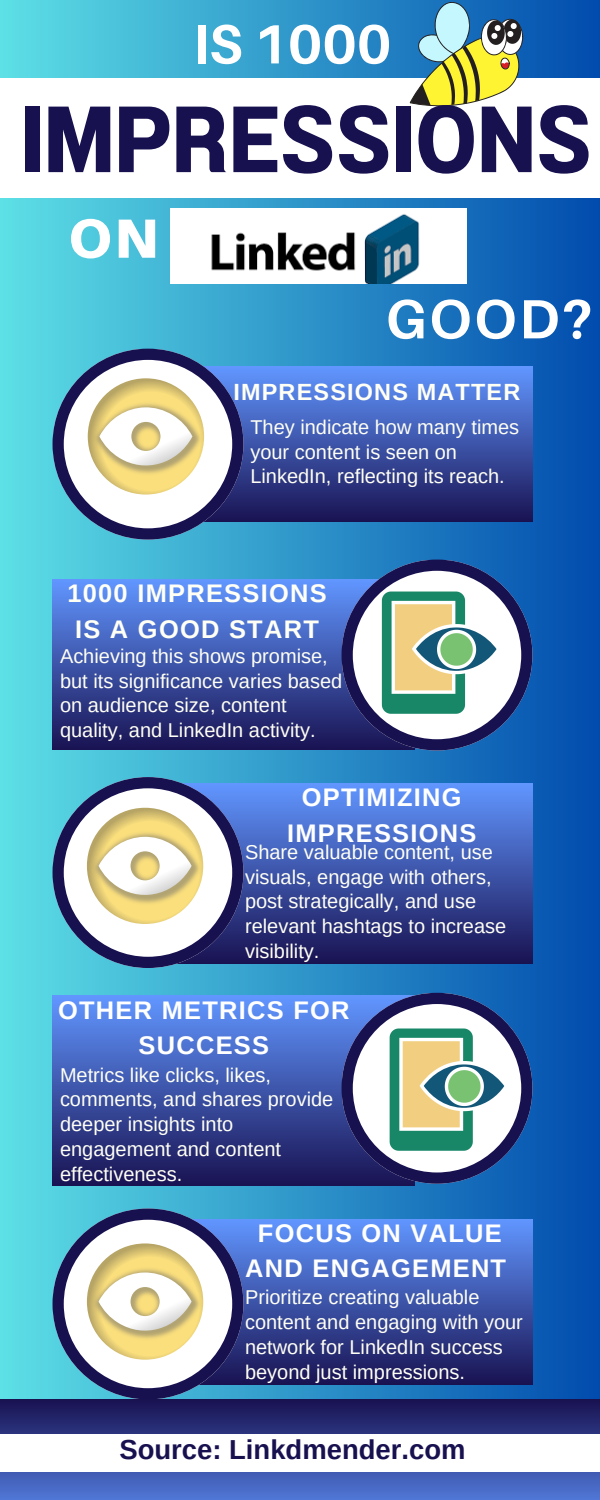
<style>
.page{position:relative;width:600px;height:1500px;background:#fff}
.page>*{position:absolute;margin:0;border:0;box-sizing:border-box;transform-origin:0 0}
.t1{font:93.6px "Anantason Bold Wd 75";letter-spacing:.01em;color:#181150}
.t2{font:700 55.3px "Aileron";color:#fff}
.t3{font:900 55.3px "Aileron";color:#fff}
.t4{font:700 27.5px "Arimo";color:#181150}
.t5{font:700 25.4px/35.2px "Arimo";letter-spacing:.05em;color:#fff;text-align:center}
.t6{font:700 25.4px/35.2px "Arimo";letter-spacing:.05em;color:#fffff4;text-align:center}
.t7{font:700 23.4px "Arimo";letter-spacing:.05em;color:#fffff4}
.t8{font:20px/24.8px "Arimo";color:#fffff4}
</style>
<div class="page">
<div style="left:0;top:0;width:600px;height:1500px;background:linear-gradient(to right,#5fe0e6,#034cae)"></div>
<div style="left:171px;top:367px;width:362px;height:155px;background:linear-gradient(to bottom,#6196ff,#191252)"></div>
<svg style="left:53px;top:349px;width:190px;height:191px"></svg>
<div style="left:0;top:79px;width:600px;height:119px;background:#fff"></div>
<div style="left:53px;top:579px;width:361px;height:171px;background:linear-gradient(to bottom,#6196ff,#191352)"></div>
<svg style="left:342px;top:560px;width:191px;height:191px"></svg>
<div style="left:171px;top:784px;width:362px;height:179px;background:linear-gradient(to bottom,#6196ff,#191352)"></div>
<svg style="left:53px;top:777px;width:190px;height:191px"></svg>
<div style="left:53px;top:996px;width:361px;height:190px;background:linear-gradient(to bottom,#6196ff,#191353)"></div>
<svg style="left:342px;top:993px;width:191px;height:191px"></svg>
<div style="left:171px;top:1219px;width:361px;height:165px;background:linear-gradient(to bottom,#6196ff,#191352)"></div>
<svg style="left:53px;top:1208px;width:190px;height:191px"></svg>
<svg style="left:0;top:1399px;width:600px;height:101px"></svg>
<div style="left:0;top:1435px;width:600px;height:37px;background:#fff"></div>
<svg style="left:382px;top:592px;width:115px;height:122px"></svg>
<svg style="left:390px;top:1029px;width:114px;height:122px"></svg>
<svg style="left:88px;top:378px;width:116px;height:117px"></svg>
<img style="left:92px;top:399px;width:113px;height:79px">
<svg style="left:99px;top:407px;width:93px;height:67px"></svg>
<svg style="left:87px;top:808px;width:116px;height:116px"></svg>
<img style="left:91px;top:829px;width:113px;height:78px">
<svg style="left:99px;top:837px;width:93px;height:66px"></svg>
<svg style="left:87px;top:1243px;width:116px;height:117px"></svg>
<img style="left:91px;top:1264px;width:113px;height:79px">
<svg style="left:99px;top:1272px;width:93px;height:67px"></svg>
<img style="left:171px;top:209px;width:295px;height:74px">
<svg style="left:402px;top:0;width:124px;height:107px"></svg>
<p class="t2" style="left:193px;top:10px;width:200px">IS 1000</p>
<h2 class="t1" style="left:21px;top:85px;width:572px">IMPRESSIONS</h2>
<p class="t3" style="left:68px;top:204px;width:92px">ON</p>
<p class="t2" style="left:386px;top:285px;width:208px">GOOD?</p>
<p class="t7" style="left:233px;top:379px;width:288px">IMPRESSIONS MATTER</p>
<h5 class="t8" style="left:250px;top:415px;width:270px">They indicate how many times your content is seen on<br>LinkedIn, reflecting its reach.</h5>
<p class="t6" style="left:67px;top:576px;width:261px">1000 IMPRESSIONS<br>IS A GOOD START</p>
<h3 class="t8" style="left:60px;top:644px;width:284px">Achieving this shows promise, but its significance varies based on audience size, content quality, and LinkedIn activity.</h3>
<p class="t5" style="left:287px;top:780px;width:191px">OPTIMIZING<br>IMPRESSIONS</p>
<p class="t8" style="left:245px;top:839px;width:263px">Share valuable content, use visuals, engage with others, post strategically, and use relevant hashtags to increase visibility.</p>
<h3 class="t5" style="left:58px;top:992px;width:293px">OTHER METRICS FOR<br>SUCCESS</h3>
<h3 class="t8" style="left:60px;top:1062px;width:275px">Metrics like clicks, likes, comments, and shares provide deeper insights into engagement and content effectiveness.</h3>
<p class="t5" style="left:245px;top:1216px;width:262px">FOCUS ON VALUE<br>AND ENGAGEMENT</p>
<p class="t8" style="left:245px;top:1285px;width:279px">Prioritize creating valuable content and engaging with your network for LinkedIn success beyond just impressions.</p>
<p class="t4" style="left:119px;top:1434px;width:348px">Source: Linkdmender.com</p>
</div>
